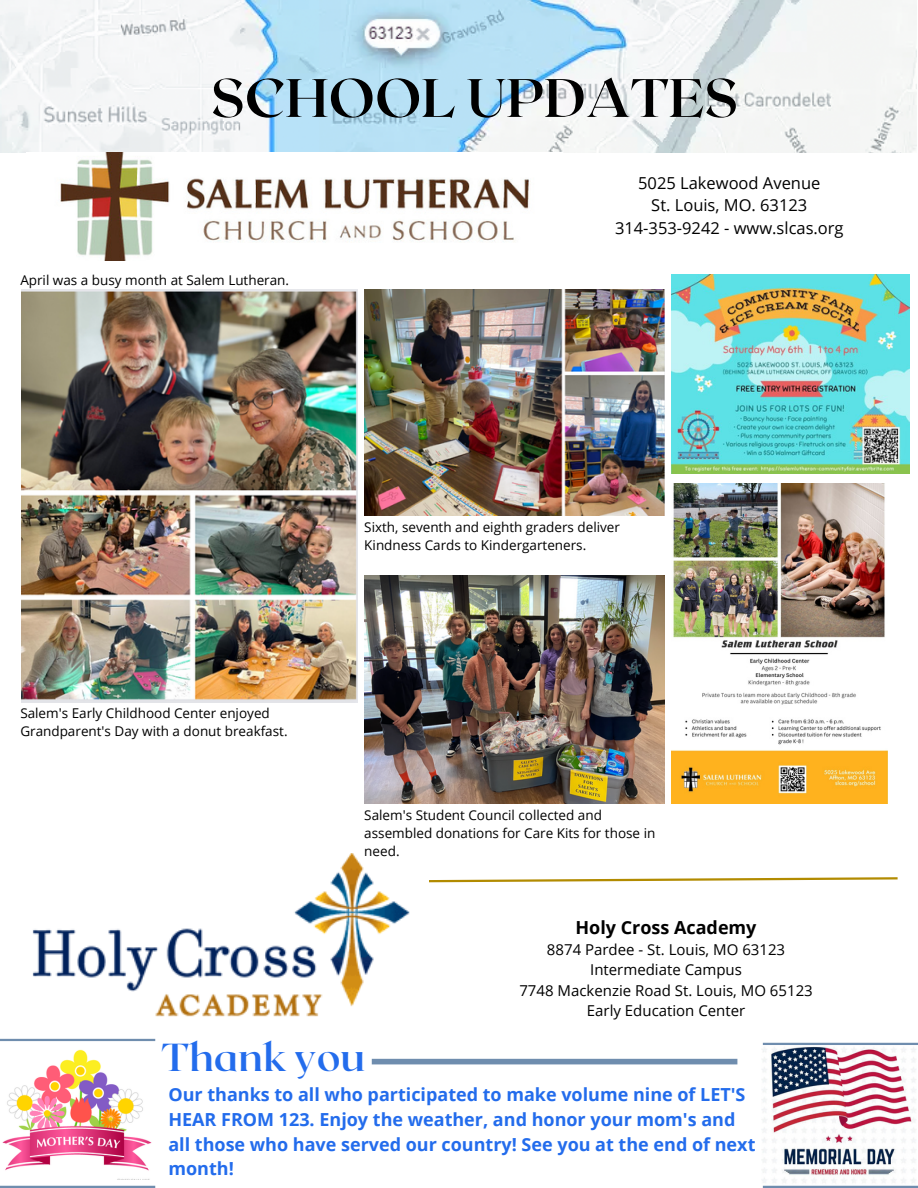
<style>
.page{position:relative;width:918px;height:1188px;background:#fff}
.page>*{position:absolute;margin:0;border:0;box-sizing:border-box;transform-origin:0 0}
.t1{font:700 54px "Roxborough CF";color:#000}
.t2{font:700 39px "Roxborough CF";color:#236cec}
.t3{font:700 18px/24.8px "Open Sans";color:#236cec}
.t4{font:700 18px "Open Sans";color:#000}
.t5{font:16.5px/22.5px "Open Sans";color:#000;text-align:center}
.t6{font:15px/20.2px "Open Sans";color:#000;text-align:center}
.t7{font:13.5px/18px "Open Sans";color:#000}
</style>
<div class="page">
<img style="left:0;top:0;width:917px;height:153px">
<img style="left:60px;top:153px;width:469px;height:108px">
<svg style="left:429px;top:877px;width:469px;height:6px"></svg>
<img style="left:32px;top:853px;width:378px;height:164px">
<div style="left:372px;top:1059px;width:365px;height:5px;background:#6f8dae"></div>
<img style="left:0;top:1041px;width:155px;height:138px">
<hr style="left:0;top:1039px;width:155px;height:2px;background:#6f8dae">
<hr style="left:0;top:1186px;width:155px;height:2px;background:#6f8dae">
<img style="left:671px;top:483px;width:216px;height:321px">
<img style="left:671px;top:275px;width:239px;height:199px">
<img style="left:762px;top:1046px;width:154px;height:137px">
<hr style="left:763px;top:1186px;width:155px;height:2px;background:#6f8dae">
<hr style="left:763px;top:1043px;width:155px;height:2px;background:#6f8dae">
<img style="left:364px;top:575px;width:301px;height:229px">
<img style="left:364px;top:289px;width:301px;height:227px">
<img style="left:22px;top:289px;width:336px;height:413px">
<h1 class="t1" style="left:211px;top:63px;width:529px">SCHOOL UPDATES</h1>
<p class="t7" style="left:20px;top:271px;width:270px">April was a busy month at Salem Lutheran.</p>
<p class="t5" style="left:615px;top:171px;width:230px">5025 Lakewood Avenue<br>St. Louis, MO. 63123<br>314-353-9242 - www.slcas.org</p>
<p class="t7" style="left:20px;top:704px;width:269px">Salem's Early Childhood Center enjoyed<br>Grandparent's Day with a donut breakfast.</p>
<p class="t7" style="left:364px;top:518px;width:257px">Sixth, seventh and eighth graders deliver<br>Kindness Cards to Kindergarteners.</p>
<p class="t7" style="left:364px;top:806px;width:293px">Salem's Student Council collected and assembled donations for Care Kits for those in need.</p>
<h3 class="t4" style="left:576px;top:915px;width:183px">Holy Cross Academy</h3>
<p class="t6" style="left:519px;top:939px;width:295px">8874 Pardee - St. Louis, MO 63123<br>Intermediate Campus<br>7748 Mackenzie Road St. Louis, MO 65123<br>Early Education Center</p>
<h2 class="t2" style="left:161px;top:1032px;width:205px">Thank you</h2>
<h3 class="t3" style="left:168px;top:1082px;width:589px">Our thanks to all who participated to make volume nine of LET'S HEAR FROM 123. Enjoy the weather, and honor your mom's and all those who have served our country! See you at the end of next month!</h3>
</div>
